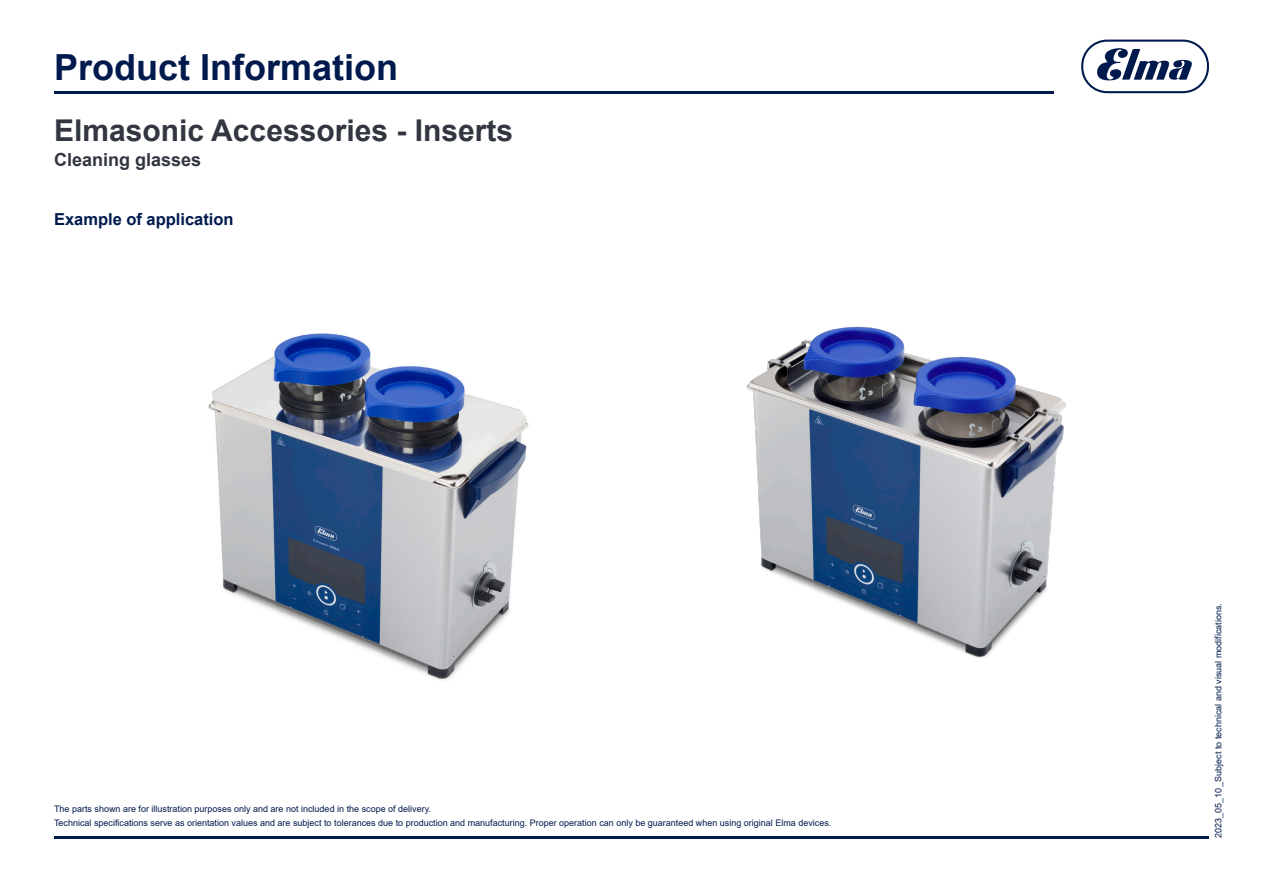
<style>
.page{position:relative;width:1263px;height:893px;background:#fff}
.page>*{position:absolute;margin:0;border:0;box-sizing:border-box;transform-origin:0 0}
.t1{font:700 36px "Arial";color:#001a4d}
.Arial_20_Bold_Grey{font:700 30px "Arial";color:#323640}
.Arial_12_Bold_Grey{font:700 18px "Arial";color:#323640}
.Arial_11_Bold_Blue{font:700 16.5px "Arial";color:#001a4d}
.Arial_6_Reg_Blue{font:9px "Arial";color:#001a4d}
</style>
<div class="page">
<svg style="left:1081px;top:40px;width:128px;height:53px"></svg>
<hr style="left:54px;top:91px;width:999px;height:2px;background:#001a4d">
<hr style="left:54px;top:837px;width:1155px;height:2px;background:#001a4d">
<img style="left:208px;top:333px;width:321px;height:347px">
<img style="left:746px;top:326px;width:320px;height:332px">
<h1 class="t1" style="left:54px;top:42px;width:346px">Product Information</h1>
<p class="Arial_20_Bold_Grey" style="left:54px;top:109px;width:461px">Elmasonic Accessories - Inserts</p>
<p class="Arial_12_Bold_Grey" style="left:54px;top:147px;width:149px">Cleaning glasses</p>
<p class="Arial_11_Bold_Blue" style="left:54px;top:207px;width:181px">Example of application</p>
<p class="Arial_6_Reg_Blue" style="left:54px;top:803px;width:377px">The parts shown are for illustration purposes only and are not included in the scope of delivery.</p>
<p class="Arial_6_Reg_Blue" style="left:54px;top:817px;width:777px">Technical specifications serve as orientation values and are subject to tolerances due to production and manufacturing. Proper operation can only be guaranteed when using original Elma devices.</p>
<p class="Arial_6_Reg_Blue" style="left:1212px;top:838px;width:236px;rotate:-90deg">2023_05_10_Subject to technical and visual modifications.</p>
</div>
